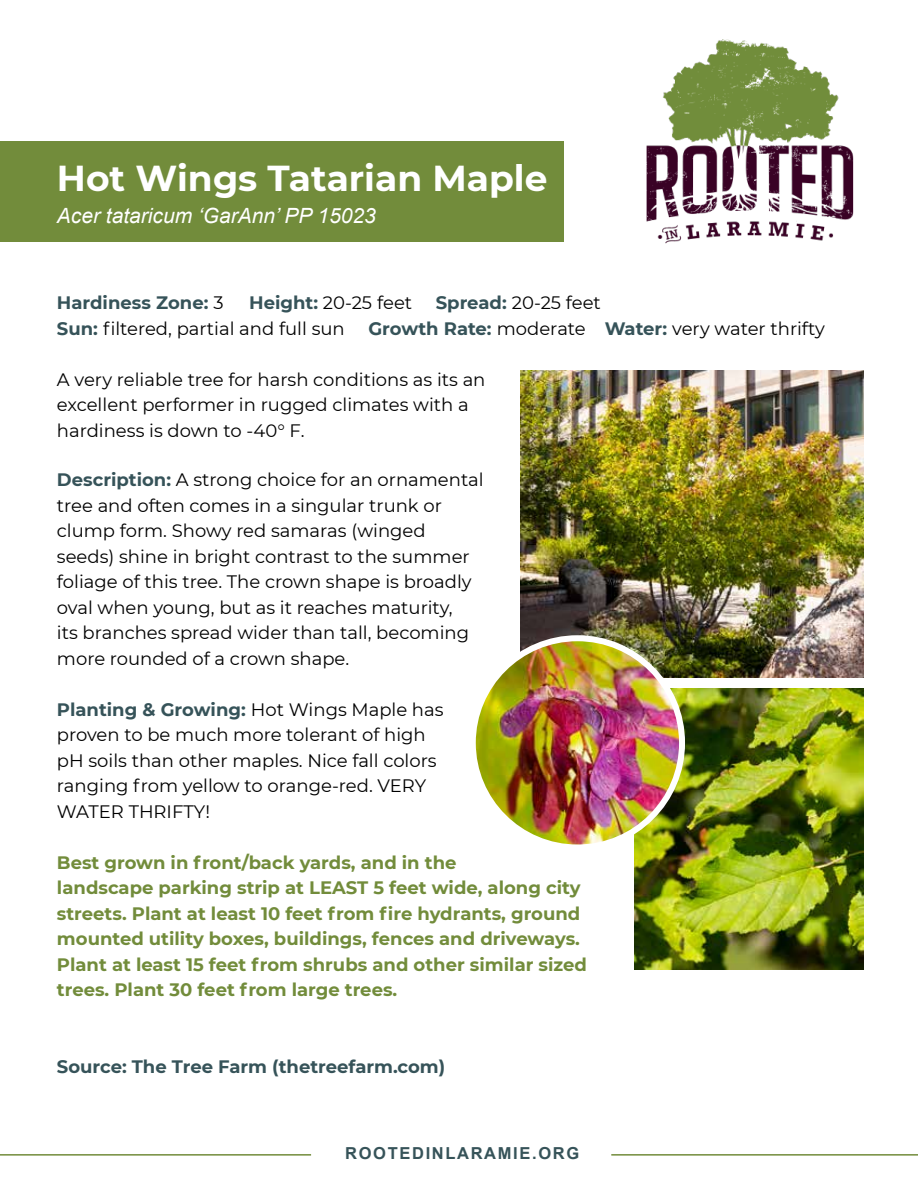
<style>
.page{position:relative;width:918px;height:1188px;background:#fff}
.page>*{position:absolute;margin:0;border:0;box-sizing:border-box;transform-origin:0 0}
.t1{font:700 36px "Montserrat";color:#fff}
.t2{font:italic 21px "Arial";color:#fff}
.t3{font:18px/25.5px "Montserrat";color:#000}
.t4{font:700 18px/25.5px "Montserrat";color:#728c3b}
.t5{font:700 18px "Montserrat";color:#365359}
.t6{font:700 16.5px "Arial";letter-spacing:.1em;color:#365359}
.s1{font-weight:400;color:#000}
.s2{font-weight:700;color:#365359}
</style>
<div class="page">
<div style="left:0;top:141px;width:564px;height:101px;background:#728c3b"></div>
<img style="left:521px;top:370px;width:343px;height:308px">
<img style="left:646px;top:39px;width:208px;height:205px">
<hr style="left:0;top:1154px;width:311px;height:2px;background:#728c3b">
<hr style="left:611px;top:1154px;width:307px;height:2px;background:#728c3b">
<img style="left:634px;top:688px;width:230px;height:282px">
<img style="left:473px;top:638px;width:209px;height:210px;border-radius:105px">
<div style="left:470px;top:635px;width:215px;height:215px;border:6px solid #fff;border-radius:50%"></div>
<h1 class="t1" style="left:57px;top:152px;width:492px">Hot Wings Tatarian Maple</h1>
<p class="t2" style="left:57px;top:202px;width:321px">Acer tataricum ‘GarAnn’ PP 15023</p>
<p class="t5" style="left:57px;top:290px;width:168px">Hardiness Zone: <span class="s1">3</span></p>
<p class="t3" style="left:249px;top:289px;width:164px"><span class="s2">Height:</span> 20-25 feet</p>
<p class="t3" style="left:436px;top:289px;width:167px"><span class="s2">Spread:</span> 20-25 feet</p>
<p class="t3" style="left:57px;top:315px;width:289px"><span class="s2">Sun:</span> filtered, partial and full sun</p>
<p class="t3" style="left:368px;top:315px;width:458px"><span class="s2">Growth Rate:</span> moderate <span class="s2">Water:</span> very water thrifty</p>
<p class="t3" style="left:57px;top:366px;width:430px">A very reliable tree for harsh conditions as its an excellent performer in rugged climates with a hardiness is down to -40° F.</p>
<p class="t3" style="left:57px;top:466px;width:428px"><span class="s2">Description:</span> A strong choice for an ornamental tree and often comes in a singular trunk or clump form. Showy red samaras (winged seeds) shine in bright contrast to the summer foliage of this tree. The crown shape is broadly oval when young, but as it reaches maturity,<br>its branches spread wider than tall, becoming more rounded of a crown shape.</p>
<p class="t3" style="left:57px;top:696px;width:388px"><span class="s2">Planting &amp; Growing:</span> Hot Wings Maple has proven to be much more tolerant of high pH soils than other maples. Nice fall colors ranging from yellow to orange-red. VERY WATER THRIFTY!</p>
<p class="t4" style="left:57px;top:849px;width:532px">Best grown in front/back yards, and in the<br>landscape parking strip at LEAST 5 feet wide, along city streets. Plant at least 10 feet from fire hydrants, ground mounted utility boxes, buildings, fences and driveways.<br>Plant at least 15 feet from shrubs and other similar sized trees. Plant 30 feet from large trees.</p>
<p class="t5" style="left:57px;top:1053px;width:390px">Source: The Tree Farm (thetreefarm.com)</p>
<p class="t6" style="left:345px;top:1143px;width:236px">ROOTEDINLARAMIE.ORG</p>
</div>
